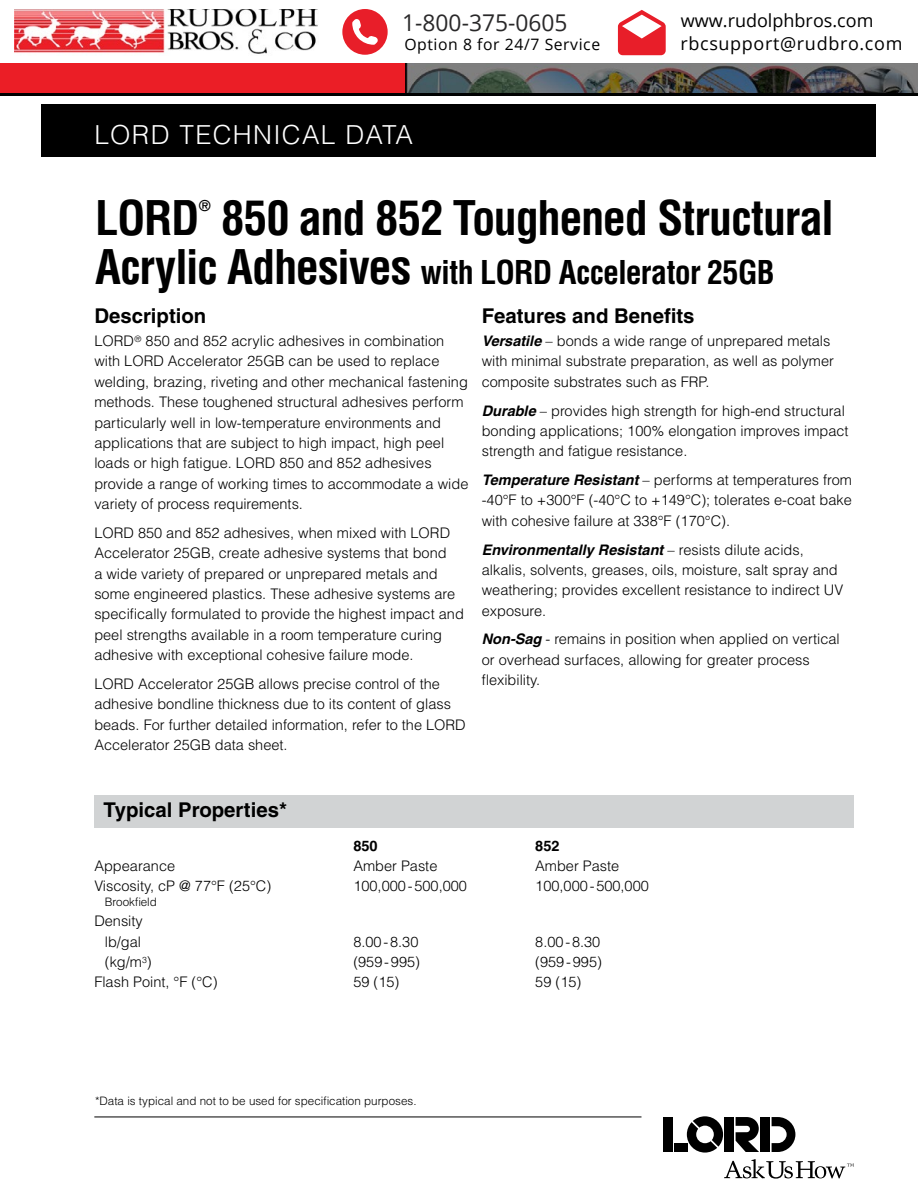
<style>
.page{position:relative;width:918px;height:1188px;background:#fff}
.page>*{position:absolute;margin:0;border:0;box-sizing:border-box;transform-origin:0 0}
.t1{font:700 condensed 46.5px "Helvetica";letter-spacing:-.03em;color:#000}
.t2{font:700 condensed 31.95px "Helvetica";letter-spacing:-.025em;color:#000}
.t3{font:300 26.25px "Helvetica";letter-spacing:.05em;color:#fff}
.t4{font:23.1px "Open Sans";color:#292829}
.t5{font:700 20.4px "Helvetica";color:#000}
.t6{font:18px/22.4px "Open Sans";letter-spacing:.035em;color:#000}
.t7{font:15.75px "Open Sans";letter-spacing:.035em;color:#000}
.t8{font:300 14.55px/20.4px "Helvetica";color:#000}
.t9{font:700 14.55px "Helvetica";color:#000}
.t10{font:700 condensed 14.55px "Helvetica";color:#000}
.t11{font:300 11.7px "Helvetica";color:#000}
.s1{font-size:46.5px}
.s2{font-weight:700;font-style:italic}
</style>
<div class="page">
<img style="left:404px;top:63px;width:514px;height:30px">
<div style="left:0;top:63px;width:404px;height:32px;background:#eb1e26"></div>
<svg style="left:342px;top:9px;width:46px;height:46px"></svg>
<svg style="left:618px;top:10px;width:48px;height:45px"></svg>
<img style="left:14px;top:9px;width:304px;height:45px">
<hr style="left:0;top:93px;width:918px;height:2px;background:#000101">
<hr style="left:94px;top:1117px;width:547px;height:1px;background:#000">
<svg style="left:687px;top:1116px;width:36px;height:37px"></svg>
<div style="left:663px;top:1117px;width:10px;height:35px;background:#000"></div>
<div style="left:725px;top:1117px;width:9px;height:35px;background:#000"></div>
<div style="left:761px;top:1117px;width:9px;height:35px;background:#000"></div>
<svg style="left:736px;top:1117px;width:23px;height:35px"></svg>
<div style="left:674px;top:1143px;width:13px;height:9px;background:#000"></div>
<svg style="left:772px;top:1117px;width:23px;height:35px"></svg>
<svg style="left:724px;top:1159px;width:130px;height:20px"></svg>
<div style="left:42px;top:105px;width:834px;height:52px;background:#000"></div>
<div style="left:94px;top:795px;width:760px;height:32px;background:#d1d3d4"></div>
<h3 class="t4" style="left:402px;top:7px;width:167px">1-800-375-0605</h3>
<p class="t7" style="left:404px;top:34px;width:197px">Option 8 for 24/7 Service</p>
<h3 class="t3" style="left:95px;top:118px;width:320px">LORD TECHNICAL DATA</h3>
<p class="t6" style="left:680px;top:9px;width:224px">www.rudolphbros.com rbcsupport@rudbro.com</p>
<h1 class="t1" style="left:95px;top:190px;width:106px">LORD</h1>
<p class="t10" style="left:199px;top:197px;width:14px">®</p>
<h1 class="t1" style="left:221px;top:190px;width:615px">850 and 852 Toughened Structural</h1>
<h2 class="t2" style="left:95px;top:253px;width:681px"><span class="s1">Acrylic Adhesives</span> with LORD Accelerator 25GB</h2>
<h3 class="t5" style="left:482px;top:303px;width:214px">Features and Benefits</h3>
<p class="t8" style="left:482px;top:330px;width:354px"><span class="s2">Versatile</span> – bonds a wide range of unprepared metals with minimal substrate preparation, as well as polymer composite substrates such as FRP.</p>
<p class="t8" style="left:482px;top:400px;width:368px"><span class="s2">Durable</span> – provides high strength for high-end structural bonding applications; 100% elongation improves impact strength and fatigue resistance.</p>
<p class="t8" style="left:482px;top:469px;width:372px;text-align:justify"><span class="s2">Temperature Resistant</span> – performs at temperatures from -40°F to +300°F (-40°C to +149°C); tolerates e-coat bake with cohesive failure at 338°F (170°C).</p>
<p class="t8" style="left:482px;top:539px;width:363px"><span class="s2">Environmentally Resistant</span> – resists dilute acids, alkalis, solvents, greases, oils, moisture, salt spray and weathering; provides excellent resistance to indirect UV exposure.</p>
<p class="t8" style="left:482px;top:629px;width:360px"><span class="s2">Non-Sag</span> - remains in position when applied on vertical or overhead surfaces, allowing for greater process flexibility.</p>
<h3 class="t5" style="left:94px;top:303px;width:114px">Description</h3>
<p class="t8" style="left:94px;top:330px;width:376px">LORD<sup>®</sup> 850 and 852 acrylic adhesives in combination with LORD Accelerator 25GB can be used to replace welding, brazing, riveting and other mechanical fastening methods. These toughened structural adhesives perform particularly well in low-temperature environments and applications that are subject to high impact, high peel loads or high fatigue. LORD 850 and 852 adhesives provide a range of working times to accommodate a wide variety of process requirements.</p>
<p class="t8" style="left:94px;top:522px;width:371px">LORD 850 and 852 adhesives, when mixed with LORD Accelerator 25GB, create adhesive systems that bond<br>a wide variety of prepared or unprepared metals and some engineered plastics. These adhesive systems are specifically formulated to provide the highest impact and peel strengths available in a room temperature curing adhesive with exceptional cohesive failure mode.</p>
<p class="t8" style="left:94px;top:673px;width:373px">LORD Accelerator 25GB allows precise control of the adhesive bondline thickness due to its content of glass beads. For further detailed information, refer to the LORD Accelerator 25GB data sheet.</p>
<h3 class="t5" style="left:104px;top:797px;width:185px">Typical Properties*</h3>
<p class="t9" style="left:353px;top:837px;width:26px">850</p>
<p class="t9" style="left:535px;top:837px;width:26px">852</p>
<p class="t8" style="left:94px;top:855px;width:82px">Appearance</p>
<p class="t8" style="left:353px;top:855px;width:86px">Amber Paste</p>
<p class="t8" style="left:535px;top:855px;width:86px">Amber Paste</p>
<p class="t8" style="left:94px;top:876px;width:178px">Viscosity, cP @ 77°F (25°C)</p>
<p class="t8" style="left:353px;top:876px;width:115px">100,000-500,000</p>
<p class="t8" style="left:535px;top:876px;width:115px">100,000-500,000</p>
<p class="t11" style="left:105px;top:894px;width:54px">Brookfield</p>
<p class="t8" style="left:94px;top:911px;width:50px;text-align:right">Density lb/gal</p>
<p class="t8" style="left:353px;top:931px;width:67px">8.00-8.30</p>
<p class="t8" style="left:535px;top:931px;width:67px">8.00-8.30</p>
<p class="t8" style="left:105px;top:951px;width:48px">(kg/m<sup>3</sup>)</p>
<p class="t8" style="left:353px;top:951px;width:68px">(959-995)</p>
<p class="t8" style="left:535px;top:951px;width:68px">(959-995)</p>
<p class="t8" style="left:94px;top:972px;width:125px">Flash Point, °F (°C)</p>
<p class="t8" style="left:353px;top:972px;width:48px">59 (15)</p>
<p class="t8" style="left:535px;top:972px;width:48px">59 (15)</p>
<p class="t11" style="left:95px;top:1094px;width:323px">*Data is typical and not to be used for specification purposes.</p>
</div>
